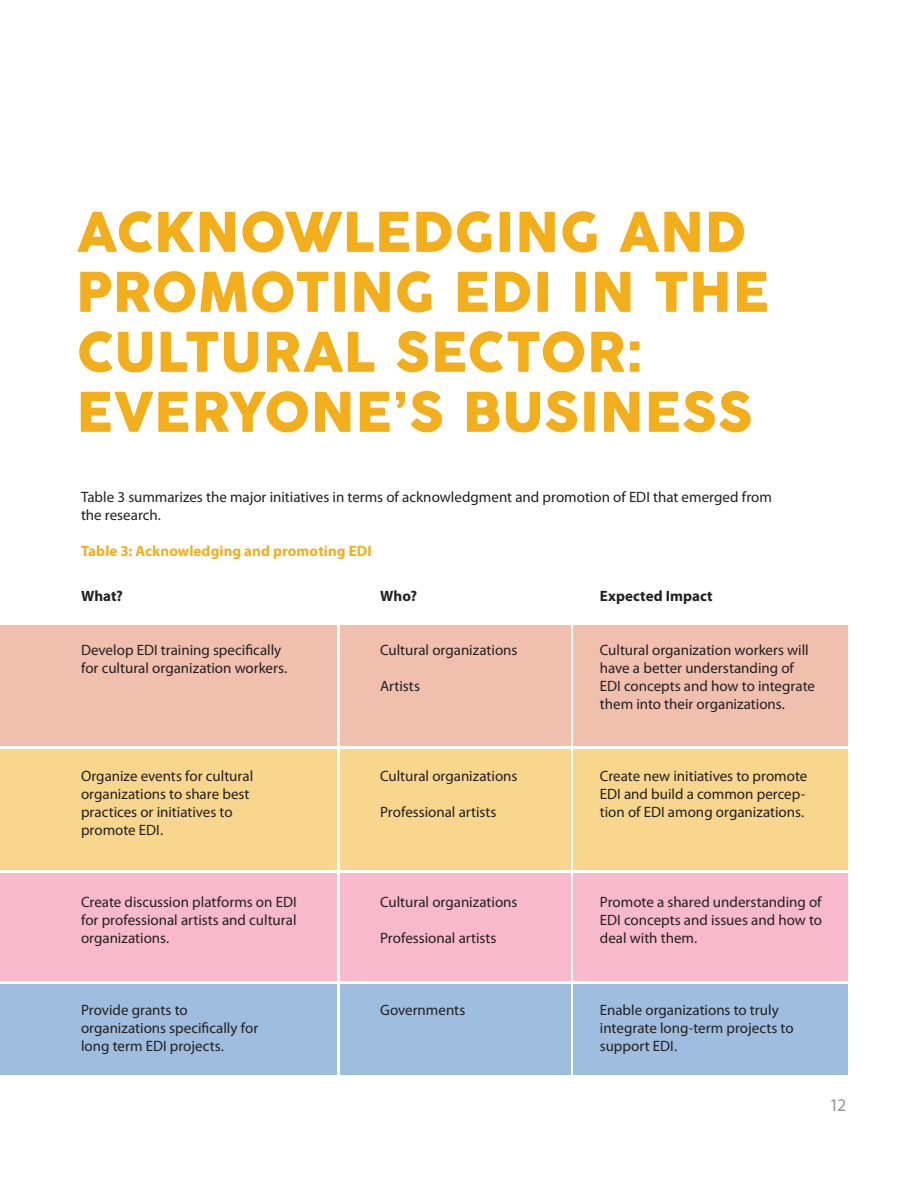
<style>
.page{position:relative;width:918px;height:1188px;background:#fff}
.page>*{position:absolute;margin:0;border:0;box-sizing:border-box;transform-origin:0 0}
.t1{font:54px/60px "Cocogoose";letter-spacing:.01em;color:#f2ae1b}
.t2{font:18px "Myriad Pro";color:#939598}
.t3{font:15px/18px "Myriad Pro";color:#231f20}
.t4{font:700 15px "Myriad Pro";letter-spacing:.005em;color:#f2ae1b}
.t5{font:700 15px "Myriad Pro";letter-spacing:.005em;color:#231f20}
</style>
<div class="page">
<div style="left:574px;top:625px;width:274px;height:121px;background:#f1bfae"></div>
<div style="left:574px;top:749px;width:274px;height:120px;background:#f8d68d"></div>
<div style="left:574px;top:873px;width:274px;height:108px;background:#f8b9cc"></div>
<div style="left:574px;top:984px;width:274px;height:91px;background:#9fbddf"></div>
<div style="left:340px;top:625px;width:230px;height:121px;background:#f1bfae"></div>
<div style="left:340px;top:749px;width:230px;height:120px;background:#f8d68d"></div>
<div style="left:340px;top:873px;width:230px;height:108px;background:#f8b9cc"></div>
<div style="left:340px;top:984px;width:230px;height:91px;background:#9fbddf"></div>
<div style="left:0;top:625px;width:337px;height:121px;background:#f1bfae"></div>
<div style="left:0;top:749px;width:337px;height:120px;background:#f8d68d"></div>
<div style="left:0;top:873px;width:337px;height:108px;background:#f8b9cc"></div>
<div style="left:0;top:984px;width:337px;height:91px;background:#9fbddf"></div>
<h1 class="t1" style="left:76px;top:204px;width:694px">ACKNOWLEDGING AND<br>PROMOTING EDI IN THE<br>CULTURAL SECTOR:<br>EVERYONE’S BUSINESS</h1>
<p class="t3" style="left:81px;top:488px;width:693px">Table 3 summarizes the major initiatives in terms of acknowledgment and promotion of EDI that emerged from the research.</p>
<p class="t4" style="left:81px;top:541px;width:292px">Table 3: Acknowledging and promoting EDI</p>
<p class="t5" style="left:81px;top:587px;width:43px">What?</p>
<p class="t3" style="left:81px;top:641px;width:208px">Develop EDI training specifically for cultural organization workers.</p>
<p class="t3" style="left:81px;top:767px;width:174px">Organize events for cultural organizations to share best practices or initiatives to promote EDI.</p>
<p class="t3" style="left:81px;top:893px;width:217px;text-align:justify">Create discussion platforms on EDI for professional artists and cultural organizations.</p>
<p class="t5" style="left:380px;top:587px;width:39px">Who?</p>
<p class="t3" style="left:380px;top:641px;width:139px">Cultural organizations</p>
<p class="t3" style="left:380px;top:677px;width:41px">Artists</p>
<p class="t3" style="left:380px;top:767px;width:139px">Cultural organizations</p>
<p class="t3" style="left:380px;top:803px;width:118px">Professional artists</p>
<p class="t3" style="left:380px;top:893px;width:139px">Cultural organizations</p>
<p class="t3" style="left:380px;top:929px;width:118px">Professional artists</p>
<p class="t5" style="left:600px;top:587px;width:114px">Expected Impact</p>
<p class="t3" style="left:600px;top:641px;width:217px">Cultural organization workers will have a better understanding of EDI concepts and how to integrate them into their organizations.</p>
<p class="t3" style="left:600px;top:767px;width:209px">Create new initiatives to promote<br>EDI and build a common percep&shy;tion of EDI among organizations.</p>
<p class="t3" style="left:600px;top:893px;width:224px;text-align:justify">Promote a shared understanding of EDI concepts and issues and how to deal with them.</p>
<p class="t3" style="left:81px;top:1001px;width:179px">Provide grants to organizations specifically for long term EDI projects.</p>
<p class="t3" style="left:380px;top:1001px;width:87px">Governments</p>
<p class="t3" style="left:600px;top:1001px;width:195px">Enable organizations to truly integrate long-term projects to support EDI.</p>
<p class="t2" style="left:829px;top:1094px;width:18px">12</p>
</div>
